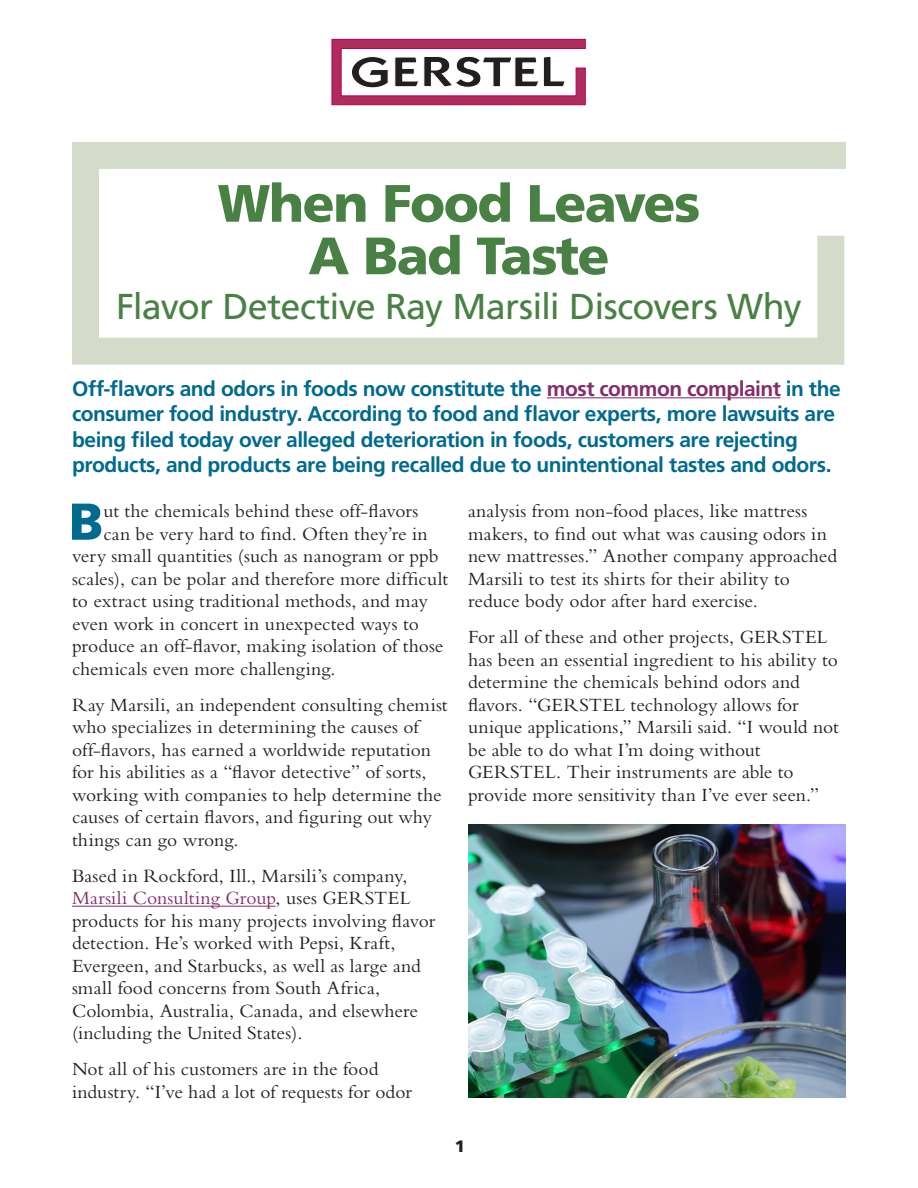
<style>
.page{position:relative;width:918px;height:1188px;background:#fff}
.page>*{position:absolute;margin:0;border:0;box-sizing:border-box;transform-origin:0 0}
.text{font:900 52.5px/52.5px "Frutiger";letter-spacing:-.03em;color:#488143;text-align:center}
.text_initial_cap{font:900 51.75px "Frutiger";color:#006a8f}
.text-2{font:36px "Frutiger";letter-spacing:-.025em;color:#488143}
.intro_text{font:700 21px/25.5px "Frutiger";letter-spacing:-.025em;color:#006a8f}
.text-3{font:19.5px/22.5px "Bembo";letter-spacing:.005em;color:#231f20}
.text_initial_cap-2{font:19.5px "Bembo";letter-spacing:.005em;color:#231f20}
.t1{font:900 16.5px "Frutiger";color:#231f20}
.s1{color:#832d6a}
</style>
<div class="page">
<hr style="left:547px;top:397px;width:233px;height:1px;background:#832d6a">
<hr style="left:72px;top:906px;width:204px;height:1px;background:#832d6a">
<svg style="left:332px;top:39px;width:254px;height:66px"></svg>
<svg style="left:72px;top:142px;width:774px;height:223px"></svg>
<img style="left:468px;top:824px;width:378px;height:274px">
<p class="text" style="left:218px;top:176px;width:484px">When Food Leaves<br>A Bad Taste</p>
<p class="text-2" style="left:116px;top:286px;width:687px">Flavor Detective Ray Marsili Discovers Why</p>
<p class="intro_text" style="left:72px;top:376px;width:770px">Off-flavors and odors in foods now constitute the <span class="s1">most common complaint</span> in the consumer food industry. According to food and flavor experts, more lawsuits are being filed today over alleged deterioration in foods, customers are rejecting products, and products are being recalled due to unintentional tastes and odors.</p>
<p class="text_initial_cap" style="left:69px;top:490px;width:36px">B</p>
<p class="text_initial_cap-2" style="left:103px;top:500px;width:316px">ut the chemicals behind these off-flavors</p>
<p class="text-3" style="left:468px;top:500px;width:371px">analysis from non-food places, like mattress makers, to find out what was causing odors in new mattresses.” Another company approached Marsili to test its shirts for their ability to reduce body odor after hard exercise.</p>
<p class="text-3" style="left:468px;top:626px;width:372px">For all of these and other projects, GERSTEL has been an essential ingredient to his ability to determine the chemicals behind odors and flavors. “GERSTEL technology allows for unique applications,” Marsili said. “I would not be able to do what I’m doing without GERSTEL. Their instruments are able to provide more sensitivity than I’ve ever seen.”</p>
<p class="text_initial_cap-2" style="left:103px;top:522px;width:326px">can be very hard to find. Often they’re in</p>
<p class="text_initial_cap-2" style="left:72px;top:545px;width:368px">very small quantities (such as nanogram or ppb</p>
<p class="text_initial_cap-2" style="left:72px;top:567px;width:378px">scales), can be polar and therefore more difficult</p>
<p class="text_initial_cap-2" style="left:72px;top:590px;width:357px">to extract using traditional methods, and may</p>
<p class="text_initial_cap-2" style="left:72px;top:612px;width:348px">even work in concert in unexpected ways to</p>
<p class="text_initial_cap-2" style="left:72px;top:635px;width:373px">produce an off-flavor, making isolation of those</p>
<p class="text_initial_cap-2" style="left:72px;top:657px;width:265px">chemicals even more challenging.</p>
<p class="text-3" style="left:72px;top:693px;width:377px">Ray Marsili, an independent consulting chemist who specializes in determining the causes of off-flavors, has earned a worldwide reputation for his abilities as a “flavor detective” of sorts, working with companies to help determine the causes of certain flavors, and figuring out why things can go wrong.</p>
<p class="text-3" style="left:72px;top:864px;width:365px">Based in Rockford, Ill., Marsili’s company, <span class="s1">Marsili Consulting Group</span>, uses GERSTEL products for his many projects involving flavor detection. He’s worked with Pepsi, Kraft, Evergeen, and Starbucks, as well as large and small food concerns from South Africa, Colombia, Australia, Canada, and elsewhere (including the United States).</p>
<p class="text-3" style="left:72px;top:1058px;width:341px">Not all of his customers are in the food industry. “I’ve had a lot of requests for odor</p>
<p class="t1" style="left:455px;top:1136px;width:12px">1</p>
</div>
